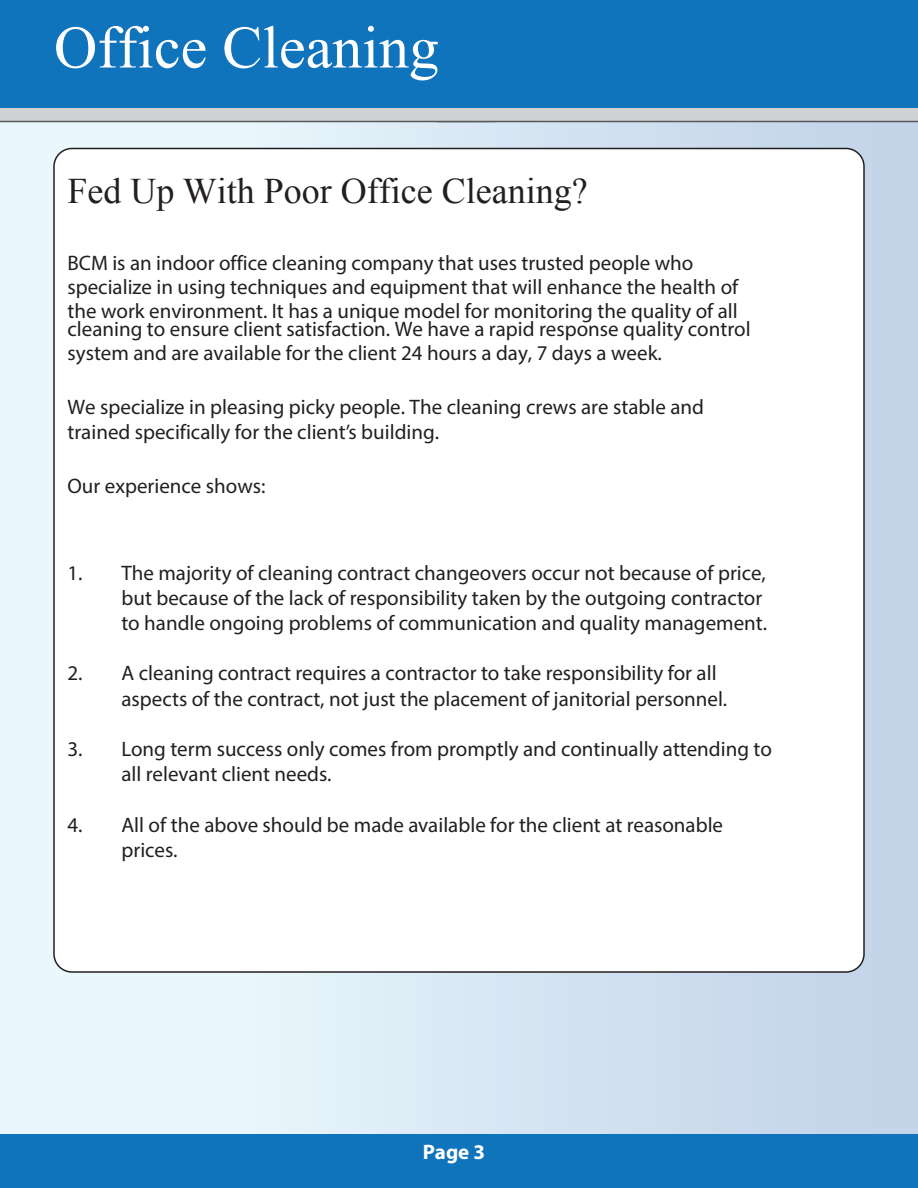
<style>
.page{position:relative;width:918px;height:1188px;background:#fff}
.page>*{position:absolute;margin:0;border:0;box-sizing:border-box;transform-origin:0 0}
.t1{font:60px "Times New Roman";color:#fff}
.t2{font:36px "Times New Roman";color:#231f20}
.t3{font:21px/25.2px "Myriad Pro";color:#231f20}
.t4{font:700 21px "Myriad Pro";color:#fff}
</style>
<div class="page">
<div style="left:0;top:0;width:918px;height:1188px;background:linear-gradient(to right,#f0fcff,#c0d0e6)"></div>
<svg style="left:0;top:108px;width:918px;height:14px;background:#cacbcd"></svg>
<hr style="left:437px;top:121px;width:481px;height:1px;background:#57585a">
<div style="left:0;top:0;width:918px;height:108px;background:#1074bc"></div>
<div style="left:54px;top:148px;width:810px;height:824px;background:#fff;border-radius:18px"></div>
<div style="left:0;top:1134px;width:918px;height:54px;background:#1074bc"></div>
<h1 class="t1" style="left:54px;top:5px;width:386px">Office Cleaning</h1>
<h2 class="t2" style="left:68px;top:165px;width:522px">Fed Up With Poor Office Cleaning?</h2>
<p class="t3" style="left:68px;top:253px;width:672px;line-height:23.9px">BCM is an indoor office cleaning company that uses trusted people who specialize in using techniques and equipment that will enhance the health of the work environment. It has a unique model for monitoring the quality of all</p>
<p class="t3" style="left:68px;top:317px;width:685px;line-height:23.9px">cleaning to ensure client satisfaction. We have a rapid response quality control system and are available for the client 24 hours a day, 7 days a week.</p>
<p class="t3" style="left:68px;top:394px;width:638px">We specialize in pleasing picky people. The cleaning crews are stable and trained specifically for the client’s building.</p>
<p class="t3" style="left:68px;top:475px;width:200px">Our experience shows:</p>
<p class="t3" style="left:121px;top:562px;width:647px;text-indent:-54px">1. The majority of cleaning contract changeovers occur not because of price, but because of the lack of responsibility taken by the outgoing contractor to handle ongoing problems of communication and quality management.</p>
<p class="t3" style="left:121px;top:663px;width:607px;text-indent:-54px">2. A cleaning contract requires a contractor to take responsibility for all aspects of the contract, not just the placement of janitorial personnel.</p>
<p class="t3" style="left:121px;top:738px;width:652px;text-indent:-54px">3. Long term success only comes from promptly and continually attending to all relevant client needs.</p>
<p class="t3" style="left:121px;top:814px;width:603px;text-indent:-54px">4. All of the above should be made available for the client at reasonable prices.</p>
<p class="t4" style="left:423px;top:1138px;width:64px">Page 3</p>
</div>
